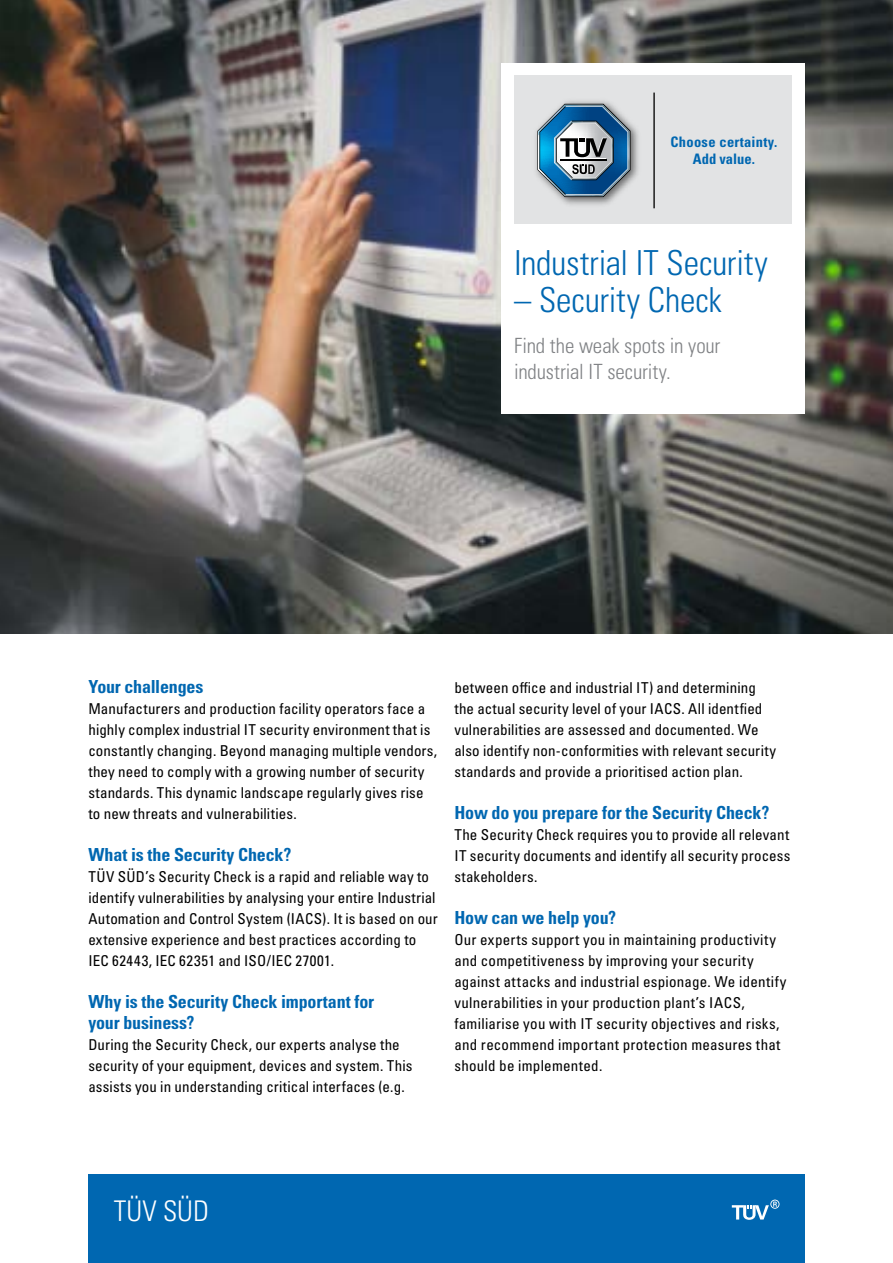
<style>
.page{position:relative;width:893px;height:1263px;background:#fff}
.page>*{position:absolute;margin:0;border:0;box-sizing:border-box;transform-origin:0 0}
.t1{font:34.5px "Univers LTCYR 47 Light Cond";letter-spacing:-.005em;color:#0067b1}
.t2{font:28.5px "Univers LTCYR 47 Light Cond";color:#fff}
.t3{font:21px/25.5px "Univers LTCYR 47 Light Cond";letter-spacing:-.005em;color:#808285}
.t4{font:18px/21px "Univers LTCYR 67 Bold Cond";letter-spacing:-.01em;color:#0067b1}
.t5{font:condensed 15px/21px "Univers LTCYR 57";letter-spacing:.01em;color:#000}
.t6{font:700 condensed 14.55px/17.7px "Univers";letter-spacing:.02em;color:#0067b1;text-align:center}
</style>
<div class="page">
<div style="left:88px;top:1174px;width:717px;height:89px;background:#0067b1"></div>
<img style="left:0;top:0;width:893px;height:633px">
<svg style="left:732px;top:1199px;width:47px;height:21px"></svg>
<div style="left:501px;top:63px;width:304px;height:351px;background:#fff"></div>
<div style="left:514px;top:76px;width:278px;height:148px;background:#e2e3e4"></div>
<hr style="left:653px;top:93px;width:2px;height:115px;background:#000">
<svg style="left:537px;top:104px;width:93px;height:93px"></svg>
<p class="t6" style="left:671px;top:133px;width:108px">Choose certainty.<br>Add value.</p>
<h1 class="t1" style="left:514px;top:239px;width:255px">Industrial IT Security</h1>
<h1 class="t1" style="left:514px;top:277px;width:209px">– Security Check</h1>
<h3 class="t3" style="left:514px;top:332px;width:208px">Find the weak spots in your industrial IT security.</h3>
<p class="t4" style="left:88px;top:676px;width:117px">Your challenges</p>
<p class="t5" style="left:88px;top:698px;width:350px">Manufacturers and production facility operators face a highly complex industrial IT security environment that is constantly changing. Beyond managing multiple vendors, they need to comply with a growing number of security standards. This dynamic landscape regularly gives rise to new threats and vulnerabilities.</p>
<p class="t4" style="left:88px;top:844px;width:204px">What is the Security Check?</p>
<p class="t5" style="left:88px;top:866px;width:351px">TÜV SÜD’s Security Check is a rapid and reliable way to identify vulnerabilities by analysing your entire Industrial Automation and Control System (IACS). It is based on our extensive experience and best practices according to IEC 62443, IEC 62351 and ISO/IEC 27001.</p>
<p class="t4" style="left:88px;top:991px;width:287px">Why is the Security Check important for your business?</p>
<p class="t5" style="left:88px;top:1034px;width:326px">During the Security Check, our experts analyse the security of your equipment, devices and system. This assists you in understanding critical interfaces (e.g.</p>
<p class="t5" style="left:454px;top:677px;width:323px">between office and industrial IT) and determining the actual security level of your IACS. All identfied vulnerabilities are assessed and documented. We also identify non-conformities with relevant security standards and provide a prioritised action plan.</p>
<p class="t4" style="left:454px;top:802px;width:316px">How do you prepare for the Security Check?</p>
<p class="t5" style="left:454px;top:824px;width:338px;text-align:justify">The Security Check requires you to provide all relevant IT security documents and identify all security process stakeholders.</p>
<p class="t4" style="left:454px;top:907px;width:163px">How can we help you?</p>
<p class="t5" style="left:454px;top:929px;width:334px">Our experts support you in maintaining productivity and competitiveness by improving your security against attacks and industrial espionage. We identify vulnerabilities in your production plant’s IACS, familiarise you with IT security objectives and risks, and recommend important protection measures that should be implemented.</p>
<h2 class="t2" style="left:114px;top:1191px;width:97px">TÜV SÜD</h2>
</div>
